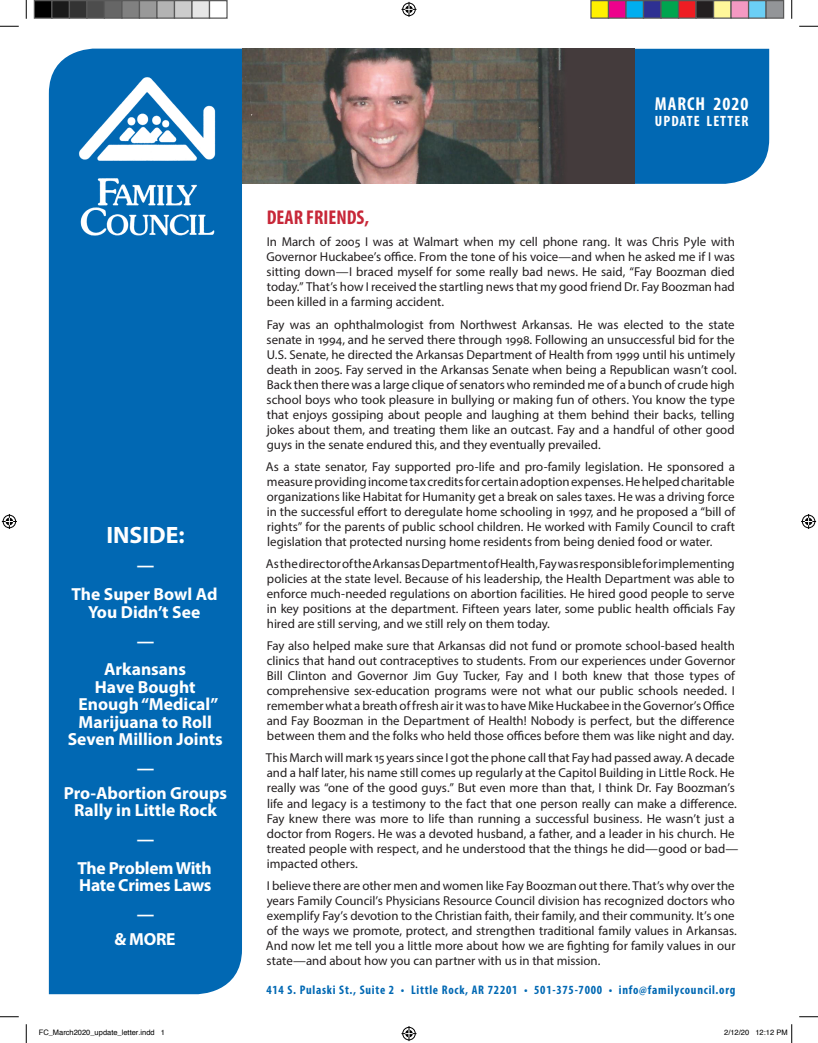
<style>
.page{position:relative;width:818px;height:1043px;background:#fff}
.page>*{position:absolute;margin:0;border:0;box-sizing:border-box;transform-origin:0 0}
.t1{font:700 23.75px "Myriad Pro";color:#fff}
.t2{font:700 condensed 20px "Myriad Pro";color:#c72738}
.t3{font:700 condensed 18.75px "Myriad Pro";letter-spacing:.05em;color:#fff}
.t4{font:700 17.5px/28.8px "Myriad Pro";color:#fff;text-align:center}
.t5{font:700 condensed 15px "Myriad Pro";letter-spacing:.07em;color:#fff}
.t6{font:12.88px/15px "Myriad Pro";letter-spacing:-.005em;color:#231f20;text-align:justify}
.t7{font:700 condensed 12.5px "Myriad Pro";letter-spacing:.06em;color:#0168b3}
.t8{font:7.5px "Helvetica";color:#000}
</style>
<div class="page">
<div style="left:49px;top:49px;width:193px;height:945px;background:#0168b3"></div>
<div style="left:634px;top:49px;width:135px;height:135px;background:#0168b3"></div>
<img style="left:62px;top:66px;width:167px;height:178px">
<img style="left:242px;top:49px;width:392px;height:135px">
<svg style="left:0;top:25px;width:19px;height:2px"></svg>
<svg style="left:799px;top:25px;width:19px;height:2px"></svg>
<svg style="left:0;top:1016px;width:19px;height:1px"></svg>
<svg style="left:799px;top:1016px;width:19px;height:1px"></svg>
<svg style="left:25px;top:0;width:2px;height:19px"></svg>
<svg style="left:25px;top:1024px;width:2px;height:18px"></svg>
<svg style="left:791px;top:0;width:1px;height:19px"></svg>
<svg style="left:401px;top:2px;width:15px;height:15px"></svg>
<svg style="left:401px;top:1026px;width:15px;height:15px"></svg>
<svg style="left:2px;top:514px;width:15px;height:15px"></svg>
<svg style="left:801px;top:514px;width:15px;height:15px"></svg>
<div style="left:34px;top:1px;width:18px;height:17px;background:#000"></div>
<div style="left:34px;top:0;width:18px;height:19px;border:1px solid #595959"></div>
<div style="left:52px;top:1px;width:17px;height:17px;background:#1a1a1a"></div>
<div style="left:51px;top:0;width:19px;height:19px;border:1px solid #595959"></div>
<div style="left:69px;top:1px;width:18px;height:17px;background:#333"></div>
<div style="left:69px;top:0;width:19px;height:19px;border:1px solid #595959"></div>
<div style="left:87px;top:1px;width:17px;height:17px;background:#4d4d4d"></div>
<div style="left:86px;top:0;width:19px;height:19px;border:1px solid #595959"></div>
<div style="left:104px;top:1px;width:18px;height:17px;background:#666"></div>
<div style="left:104px;top:0;width:18px;height:19px;border:1px solid #595959"></div>
<div style="left:122px;top:1px;width:17px;height:17px;background:#808080"></div>
<div style="left:121px;top:0;width:19px;height:19px;border:1px solid #595959"></div>
<div style="left:139px;top:1px;width:18px;height:17px;background:#999"></div>
<div style="left:139px;top:0;width:19px;height:19px;border:1px solid #595959"></div>
<div style="left:157px;top:1px;width:17px;height:17px;background:#b3b3b3"></div>
<div style="left:156px;top:0;width:19px;height:19px;border:1px solid #595959"></div>
<div style="left:174px;top:1px;width:18px;height:17px;background:#ccc"></div>
<div style="left:174px;top:0;width:18px;height:19px;border:1px solid #595959"></div>
<div style="left:192px;top:1px;width:17px;height:17px;background:#e6e6e6"></div>
<div style="left:191px;top:0;width:19px;height:19px;border:1px solid #595959"></div>
<div style="left:209px;top:0;width:19px;height:19px;border:1px solid #595959"></div>
<div style="left:591px;top:1px;width:17px;height:17px;background:#fff101"></div>
<div style="left:590px;top:0;width:19px;height:19px;border:1px solid #595959"></div>
<div style="left:608px;top:1px;width:18px;height:17px;background:#ed028c"></div>
<div style="left:608px;top:0;width:18px;height:19px;border:1px solid #595959"></div>
<div style="left:626px;top:1px;width:17px;height:17px;background:#00aeef"></div>
<div style="left:625px;top:0;width:19px;height:19px;border:1px solid #595959"></div>
<div style="left:643px;top:1px;width:18px;height:17px;background:#2e3092"></div>
<div style="left:642px;top:0;width:19px;height:19px;border:1px solid #595959"></div>
<div style="left:661px;top:1px;width:17px;height:17px;background:#00a54f"></div>
<div style="left:660px;top:0;width:19px;height:19px;border:1px solid #595959"></div>
<div style="left:678px;top:1px;width:18px;height:17px;background:#ee1d23"></div>
<div style="left:678px;top:0;width:18px;height:19px;border:1px solid #595959"></div>
<div style="left:696px;top:1px;width:17px;height:17px;background:#231f20"></div>
<div style="left:695px;top:0;width:19px;height:19px;border:1px solid #595959"></div>
<div style="left:713px;top:1px;width:18px;height:17px;background:#fff79a"></div>
<div style="left:712px;top:0;width:19px;height:19px;border:1px solid #595959"></div>
<div style="left:731px;top:1px;width:17px;height:17px;background:#f499c2"></div>
<div style="left:730px;top:0;width:19px;height:19px;border:1px solid #595959"></div>
<div style="left:748px;top:1px;width:18px;height:17px;background:#6bcff6"></div>
<div style="left:748px;top:0;width:18px;height:19px;border:1px solid #595959"></div>
<div style="left:766px;top:1px;width:17px;height:17px;background:#939598"></div>
<div style="left:765px;top:0;width:19px;height:19px;border:1px solid #595959"></div>
<svg style="left:791px;top:1024px;width:1px;height:18px"></svg>
<h1 class="t1" style="left:106px;top:519px;width:80px">INSIDE:</h1>
<h3 class="t4" style="left:71px;top:550px;width:147px">—<br>The Super Bowl Ad</h3>
<h3 class="t4" style="left:88px;top:597px;width:113px">You Didn’t See —<br>Arkansans</h3>
<h3 class="t4" style="left:68px;top:677px;width:157px;line-height:17.5px">Have Bought<br>Enough “Medical”<br>Marijuana to Roll<br>Seven Million Joints</h3>
<h3 class="t4" style="left:64px;top:755px;width:165px;line-height:24.8px">—<br>Pro-Abortion Groups</h3>
<h3 class="t4" style="left:74px;top:795px;width:144px">Rally in Little Rock —<br>The Problem With</h3>
<h3 class="t4" style="left:79px;top:870px;width:134px">Hate Crimes Laws —</h3>
<h3 class="t4" style="left:114px;top:924px;width:63px">&amp; MORE</h3>
<h3 class="t3" style="left:655px;top:92px;width:95px">MARCH 2020</h3>
<p class="t5" style="left:655px;top:112px;width:95px">UPDATE LETTER</p>
<h2 class="t2" style="left:267px;top:205px;width:104px">DEAR FRIENDS,</h2>
<p class="t6" style="left:266px;top:234px;width:470px">In March of 2005 I was at Walmart when my cell phone rang. It was Chris Pyle with Governor Huckabee’s office. From the tone of his voice—and when he asked me if I was sitting down—I braced myself for some really bad news. He said, “Fay Boozman died today.” That’s how I received the startling news that my good friend Dr. Fay Boozman had been killed in a farming accident.</p>
<p class="t6" style="left:266px;top:316px;width:471px;text-align:left">Fay was an ophthalmologist from Northwest Arkansas. He was elected to the state senate in 1994, and he served there through 1998. Following an unsuccessful bid for the U.S. Senate, he directed the Arkansas Department of Health from 1999 until his untimely death in 2005. Fay served in the Arkansas Senate when being a Republican wasn’t cool.<br>Back then there was a large clique of senators who reminded me of a bunch of crude high school boys who took pleasure in bullying or making fun of others. You know the type that enjoys gossiping about people and laughing at them behind their backs, telling jokes about them, and treating them like an outcast. Fay and a handful of other good guys in the senate endured this, and they eventually prevailed.</p>
<p class="t6" style="left:266px;top:459px;width:471px">As a state senator, Fay supported pro-life and pro-family legislation. He sponsored a measure providing income tax credits for certain adoption expenses. He helped charitable organizations like Habitat for Humanity get a break on sales taxes. He was a driving force in the successful effort to deregulate home schooling in 1997, and he proposed a “bill of rights” for the parents of public school children. He worked with Family Council to craft legislation that protected nursing home residents from being denied food or water.</p>
<p class="t6" style="left:266px;top:556px;width:470px">As the director of the Arkansas Department of Health, Fay was responsible for implementing policies at the state level. Because of his leadership, the Health Department was able to enforce much-needed regulations on abortion facilities. He hired good people to serve in key positions at the department. Fifteen years later, some public health officials Fay hired are still serving, and we still rely on them today.</p>
<p class="t6" style="left:267px;top:638px;width:470px">Fay also helped make sure that Arkansas did not fund or promote school-based health clinics that hand out contraceptives to students. From our experiences under Governor Bill Clinton and Governor Jim Guy Tucker, Fay and I both knew that those types of comprehensive sex-education programs were not what our public schools needed. I remember what a breath of fresh air it was to have Mike Huckabee in the Governor’s Office and Fay Boozman in the Department of Health! Nobody is perfect, but the difference between them and the folks who held those offices before them was like night and day.</p>
<p class="t6" style="left:266px;top:750px;width:474px;text-align:left">This March will mark 15 years since I got the phone call that Fay had passed away. A decade and a half later, his name still comes up regularly at the Capitol Building in Little Rock. He really was “one of the good guys.” But even more than that, I think Dr. Fay Boozman’s life and legacy is a testimony to the fact that one person really can make a difference.<br>Fay knew there was more to life than running a successful business. He wasn’t just a doctor from Rogers. He was a devoted husband, a father, and a leader in his church. He treated people with respect, and he understood that the things he did—good or bad— impacted others.</p>
<p class="t6" style="left:266px;top:877px;width:472px;text-align:left">I believe there are other men and women like Fay Boozman out there. That’s why over the years Family Council’s Physicians Resource Council division has recognized doctors who exemplify Fay’s devotion to the Christian faith, their family, and their community. It’s one of the ways we promote, protect, and strengthen traditional family values in Arkansas.<br>And now let me tell you a little more about how we are fighting for family values in our state—and about how you can partner with us in that mission.</p>
<p class="t7" style="left:266px;top:981px;width:470px">414 S. Pulaski St., Suite 2 • Little Rock, AR 72201 • 501-375-7000 • info@familycouncil.org</p>
<p class="t8" style="left:39px;top:1027px;width:128px">FC_March2020_update_letter.indd 1</p>
<p class="t8" style="left:724px;top:1027px;width:65px">2/12/20 12:12 PM</p>
</div>
